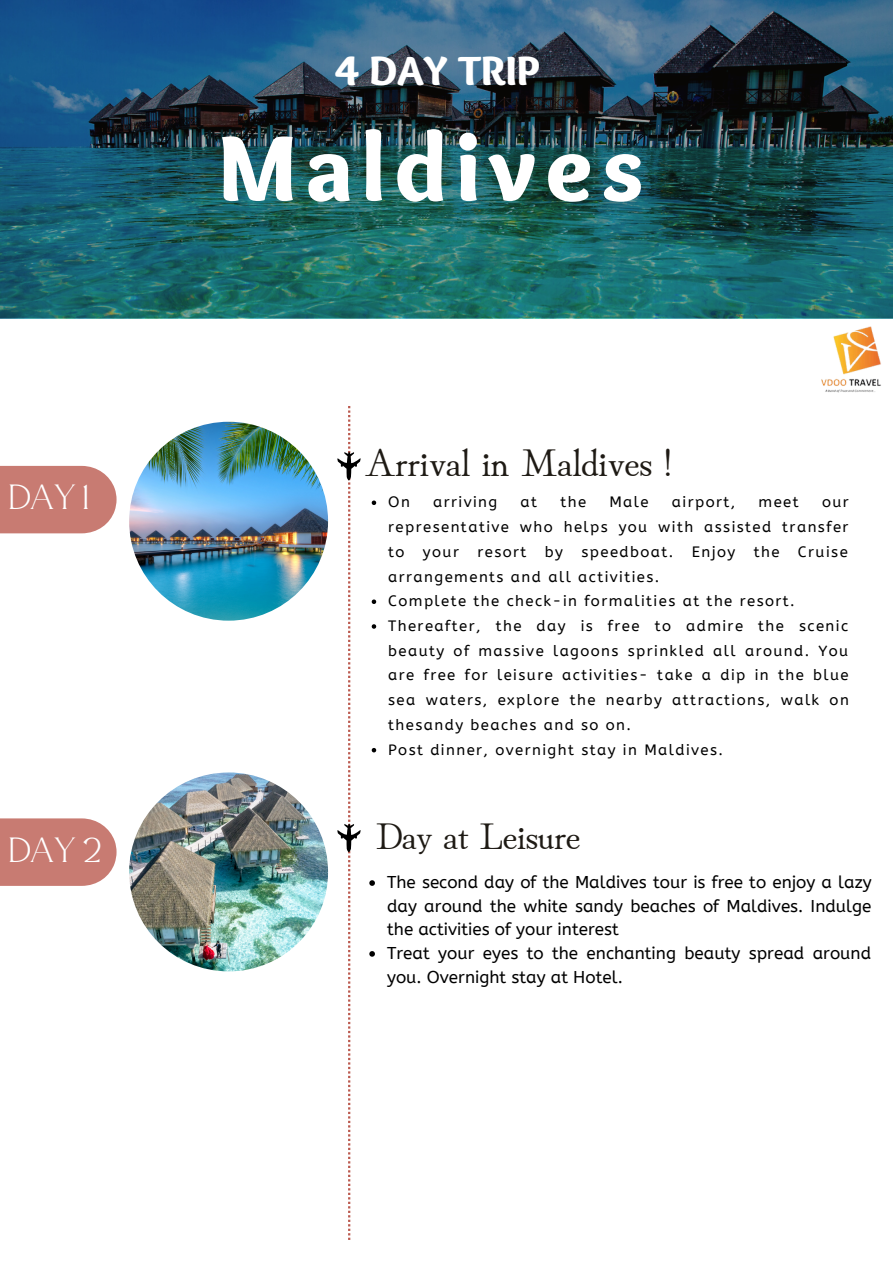
<style>
.page{position:relative;width:893px;height:1264px;background:#fff}
.page>*{position:absolute;margin:0;border:0;box-sizing:border-box;transform-origin:0 0}
.t1{font:900 96.45px "Sukar";letter-spacing:.09em;color:#fff}
.t2{font:900 42.45px "Sukar";color:#fff}
.t3{font:39px "Hina Mincho";color:#1e1a14}
.t4{font:37.5px "Hina Mincho";color:#1e1a14}
.t5{font:34.95px "Atteron";letter-spacing:-.035em;color:#fff}
.t6{font:17.1px/23.5px "A Bee Zee";color:#000}
.t7{font:15px/24.8px "A Bee Zee";letter-spacing:.095em;color:#000}
</style>
<div class="page">
<img style="left:129px;top:422px;width:199px;height:198px;border-radius:50%">
<img style="left:129px;top:772px;width:199px;height:199px;border-radius:50%">
<img style="left:0;top:1px;width:892px;height:317px">
<svg style="left:337px;top:406px;width:24px;height:833px"></svg>
<div style="left:0;top:466px;width:116px;height:67px;background:#c87b72"></div>
<svg style="left:0;top:818px;width:116px;height:67px;background:#cb837a"></svg>
<img style="left:813px;top:318px;width:73px;height:75px">
<svg style="left:369px;top:880px;width:6px;height:5px"></svg>
<svg style="left:369px;top:951px;width:6px;height:5px"></svg>
<svg style="left:371px;top:500px;width:5px;height:5px"></svg>
<svg style="left:371px;top:599px;width:5px;height:5px"></svg>
<svg style="left:371px;top:624px;width:5px;height:4px"></svg>
<svg style="left:371px;top:748px;width:5px;height:4px"></svg>
<h3 class="t5" style="left:9px;top:476px;width:81px">DAY 1</h3>
<h3 class="t5" style="left:9px;top:829px;width:94px">DAY 2</h3>
<h2 class="t2" style="left:335px;top:46px;width:206px">4 DAY TRIP</h2>
<h1 class="t1" style="left:218px;top:112px;width:427px">Maldives</h1>
<h3 class="t3" style="left:365px;top:431px;width:309px">Arrival in Maldives !</h3>
<p class="t7" style="left:388px;top:490px;width:23px">On</p>
<p class="t7" style="left:433px;top:490px;width:66px">arriving</p>
<p class="t7" style="left:520px;top:490px;width:18px">at</p>
<p class="t7" style="left:560px;top:490px;width:27px">the</p>
<p class="t7" style="left:609px;top:490px;width:41px">Male</p>
<p class="t7" style="left:672px;top:490px;width:65px">airport,</p>
<p class="t7" style="left:758px;top:490px;width:42px">meet</p>
<p class="t7" style="left:388px;top:490px;width:462px;text-indent:434px">our representative who helps you with assisted transfer to your resort by speedboat. Enjoy the Cruise arrangements and all activities.<br>Complete the check-in formalities at the resort.<br>Thereafter, the day is free to admire the scenic beauty of massive lagoons sprinkled all around. You are free for leisure activities- take a dip in the blue sea waters, explore the nearby attractions, walk on thesandy beaches and so on.<br>Post dinner, overnight stay in Maldives.</p>
<h3 class="t4" style="left:376px;top:805px;width:206px">Day at Leisure</h3>
<p class="t6" style="left:387px;top:870px;width:486px">The second day of the Maldives tour is free to enjoy a lazy day around the white sandy beaches of Maldives. Indulge the activities of your interest<br>Treat your eyes to the enchanting beauty spread around you. Overnight stay at Hotel.</p>
</div>
